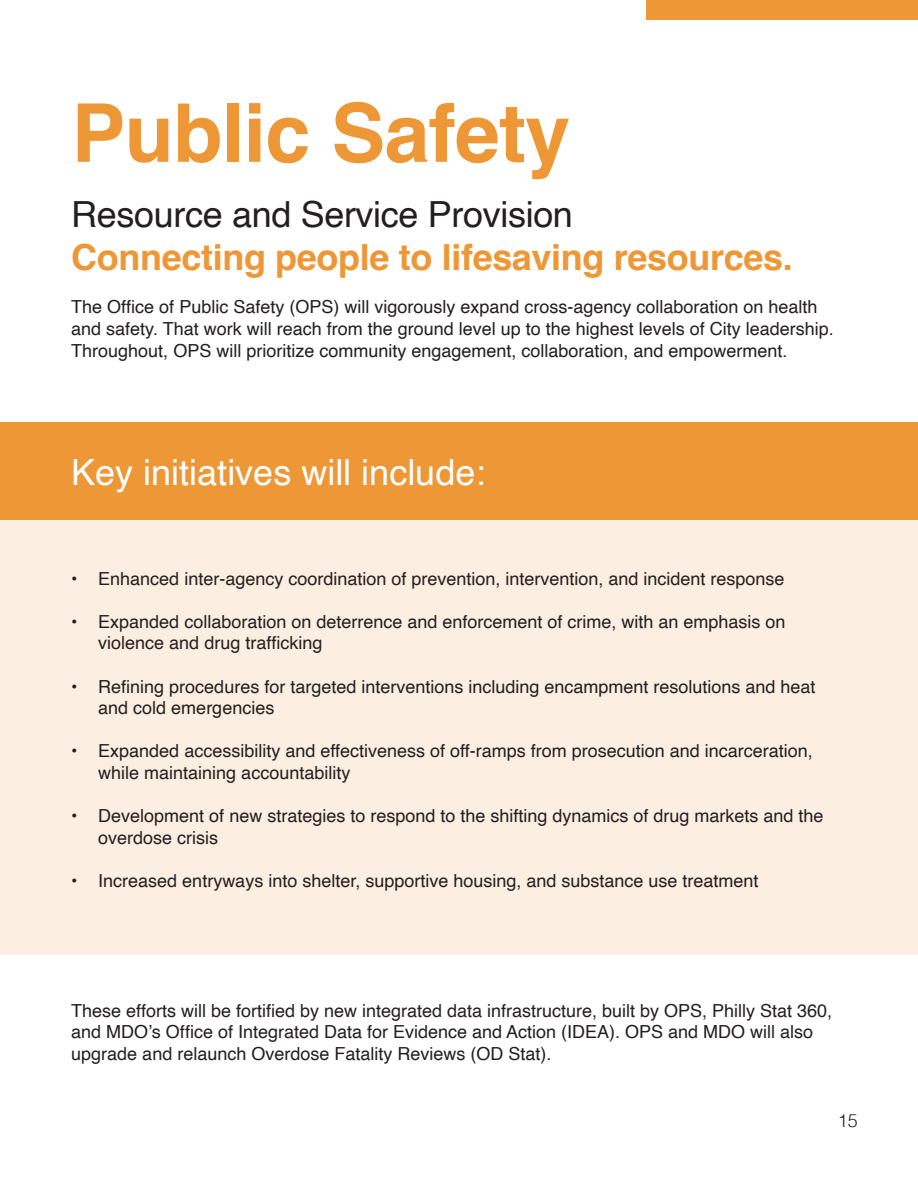
<style>
.page{position:relative;width:918px;height:1188px;background:#fff}
.page>*{position:absolute;margin:0;border:0;box-sizing:border-box;transform-origin:0 0}
.t1{font:700 81px "Helvetica";letter-spacing:-.01em;color:#ee9736}
.t2{font:700 36px "Helvetica";letter-spacing:-.01em;color:#ee9736}
.t3{font:36px "Helvetica";letter-spacing:-.01em;color:#231f20}
.Body_Copy{font:36px "Helvetica";color:#fff}
.t4{font:18px/21.6px "Helvetica";color:#231f20}
.t5{font:300 18px "Helvetica";color:#231f20}
</style>
<div class="page">
<div style="left:0;top:422px;width:918px;height:97px;background:#ee9736"></div>
<div style="left:0;top:519px;width:918px;height:436px;background:#fcefe1"></div>
<div style="left:647px;top:0;width:271px;height:20px;background:#ee9736"></div>
<p class="t1" style="left:71px;top:84px;width:500px">Public Safety</p>
<p class="t3" style="left:71px;top:186px;width:503px">Resource and Service Provision</p>
<p class="t2" style="left:71px;top:236px;width:723px">Connecting people to lifesaving resources.</p>
<p class="t4" style="left:71px;top:297px;width:764px">The Office of Public Safety (OPS) will vigorously expand cross-agency collaboration on health and safety. That work will reach from the ground level up to the highest levels of City leadership.<br>Throughout, OPS will prioritize community engagement, collaboration, and empowerment.</p>
<p class="Body_Copy" style="left:71px;top:444px;width:416px">Key initiatives will include:</p>
<p class="t4" style="left:71px;top:568px;width:715px">• Enhanced inter-agency coordination of prevention, intervention, and incident response</p>
<p class="t4" style="left:98px;top:611px;width:689px;text-indent:-27px">• Expanded collaboration on deterrence and enforcement of crime, with an emphasis on violence and drug trafficking</p>
<p class="t4" style="left:98px;top:676px;width:719px;text-indent:-27px">• Refining procedures for targeted interventions including encampment resolutions and heat and cold emergencies</p>
<p class="t4" style="left:98px;top:741px;width:716px;text-indent:-27px">• Expanded accessibility and effectiveness of off-ramps from prosecution and incarceration, while maintaining accountability</p>
<p class="t4" style="left:98px;top:806px;width:727px;text-indent:-27px">• Development of new strategies to respond to the shifting dynamics of drug markets and the overdose crisis</p>
<p class="t4" style="left:71px;top:870px;width:689px">• Increased entryways into shelter, supportive housing, and substance use treatment</p>
<p class="t4" style="left:71px;top:1000px;width:763px">These efforts will be fortified by new integrated data infrastructure, built by OPS, Philly Stat 360, and MDO’s Office of Integrated Data for Evidence and Action (IDEA). OPS and MDO will also upgrade and relaunch Overdose Fatality Reviews (OD Stat).</p>
<p class="t5" style="left:838px;top:1105px;width:22px">15</p>
</div>
